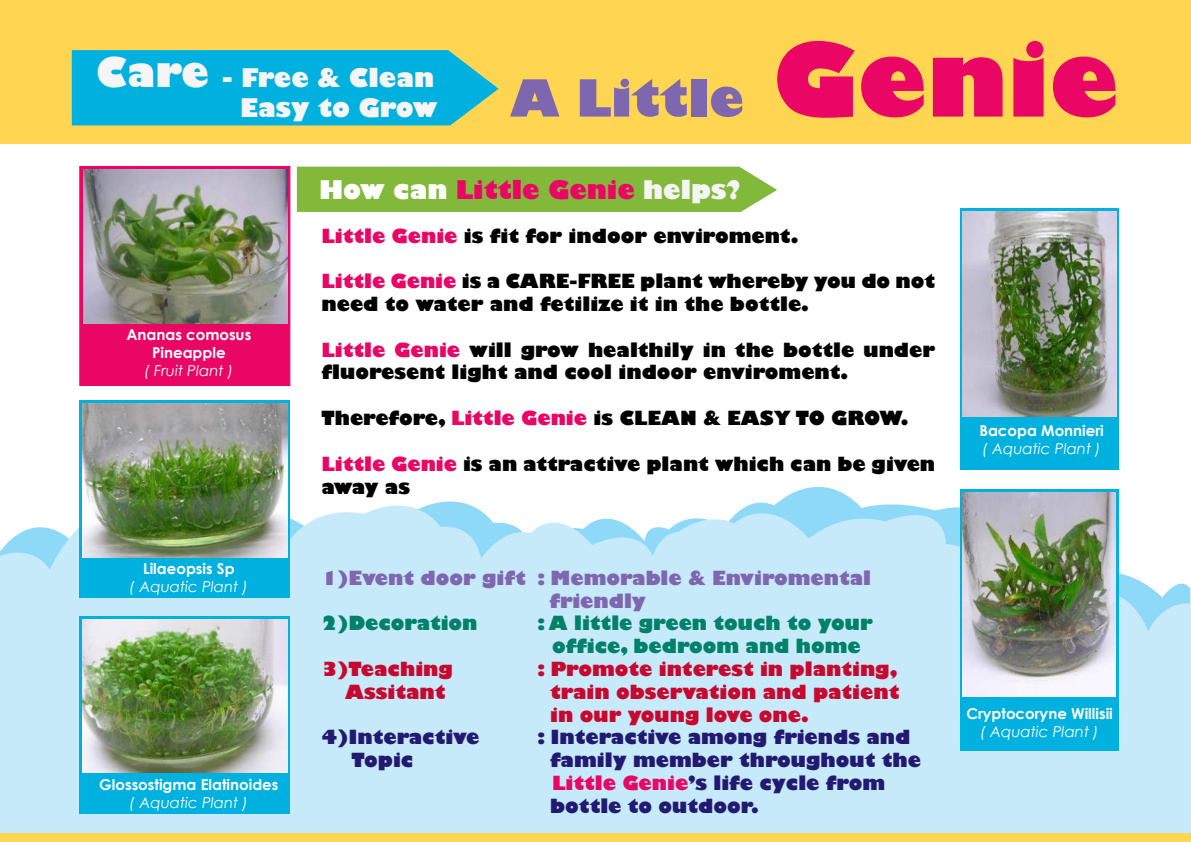
<style>
.page{position:relative;width:1191px;height:842px;background:#fff}
.page>*{position:absolute;margin:0;border:0;box-sizing:border-box;transform-origin:0 0}
.t1{font:800 50px "Gill Sans";color:#7f67af}
.t2{font:800 25px/30px "Gill Sans";color:#f5f5f5;text-align:right}
.t3{font:800 25px "Gill Sans";color:#e90664}
.t4{font:800 19px/22.8px "Gill Sans";color:#000}
.t5{font:800 19px/22.8px "Gill Sans";color:#221a71}
.t6{font:800 19px/22.8px "Gill Sans";color:#c8092f}
.t7{font:800 19px/22.8px "Gill Sans";color:#008168;text-align:center}
.t8{font:800 19px/22.8px "Gill Sans";color:#7f67af;text-align:center}
.t9{font:700 15px/18px "Century Gothic";color:#fff;text-align:center}
.t10{font:italic 15px "Century Gothic";color:#fff}
.s1{font-size:40px}
.s2{font-size:100px;color:#e90664}
.s3{color:#fff}
.s4{color:#f5f5f5}
.s5{color:#e90664}
</style>
<div class="page">
<svg style="left:0;top:459px;width:1190px;height:374px;fill:#c7eafb"></svg>
<div style="left:79px;top:166px;width:211px;height:220px;background:#e90664;border:1px solid #e90664"></div>
<div style="left:80px;top:400px;width:210px;height:197px;background:#00b0de"></div>
<div style="left:960px;top:489px;width:158px;height:262px;background:#00b0de"></div>
<div style="left:960px;top:208px;width:158px;height:262px;background:#00b0de"></div>
<div style="left:80px;top:616px;width:210px;height:197px;background:#00b0de"></div>
<div style="left:0;top:0;width:1191px;height:143px;background:#ffd552"></div>
<div style="left:0;top:833px;width:1191px;height:9px;background:#ffd552"></div>
<div style="left:297px;top:167px;width:480px;height:45px;background:#83b93b"></div>
<img style="left:83px;top:403px;width:204px;height:154px">
<img style="left:962px;top:211px;width:154px;height:205px">
<img style="left:83px;top:619px;width:204px;height:154px">
<img style="left:83px;top:169px;width:205px;height:154px">
<img style="left:962px;top:492px;width:153px;height:205px">
<div style="left:72px;top:50px;width:426px;height:75px;background:#00b0de"></div>
<h2 class="t2" style="left:96px;top:64px;width:343px"><span class="s1">Care</span> - Free &amp; Clean<br>Easy to Grow</h2>
<h1 class="t1" style="left:510px;top:67px;width:610px">A Little <span class="s2">Genie</span></h1>
<p class="t9" style="left:126px;top:326px;width:126px">Ananas comosus<br>Pineapple</p>
<p class="t10" style="left:144px;top:362px;width:90px">( Fruit Plant )</p>
<p class="t9" style="left:143px;top:559px;width:93px">Lilaeopsis Sp</p>
<p class="t10" style="left:130px;top:577px;width:120px">( Aquatic Plant )</p>
<p class="t9" style="left:99px;top:775px;width:181px">Glossostigma Elatinoides</p>
<p class="t10" style="left:130px;top:793px;width:120px">( Aquatic Plant )</p>
<h2 class="t3" style="left:319px;top:174px;width:423px"><span class="s3">How can</span> Little Genie <span class="s4">helps?</span></h2>
<p class="t4" style="left:321px;top:226px;width:478px"><span class="s5">Little Genie</span> is fit for indoor enviroment.</p>
<p class="t4" style="left:321px;top:271px;width:615px"><span class="s5">Little Genie</span> is a CARE-FREE plant whereby you do not need to water and fetilize it in the bottle.</p>
<p class="t4" style="left:321px;top:340px;width:615px"><span class="s5">Little Genie</span> will grow healthily in the bottle under fluoresent light and cool indoor enviroment.</p>
<p class="t4" style="left:321px;top:408px;width:588px">Therefore, <span class="s5">Little Genie</span> is CLEAN &amp; EASY TO GROW.</p>
<p class="t4" style="left:321px;top:454px;width:615px"><span class="s5">Little Genie</span> is an attractive plant which can be given away as</p>
<p class="t8" style="left:321px;top:568px;width:551px">1)Event door gift : Memorable &amp; Enviromental friendly</p>
<p class="t7" style="left:321px;top:613px;width:158px">2)Decoration</p>
<p class="t7" style="left:537px;top:613px;width:337px">: A little green touch to your office, bedroom and home</p>
<p class="t6" style="left:321px;top:659px;width:133px">3)Teaching</p>
<p class="t6" style="left:537px;top:659px;width:361px">: Promote interest in planting,</p>
<p class="t6" style="left:345px;top:682px;width:102px">Assitant</p>
<p class="t6" style="left:550px;top:682px;width:351px">train observation and patient in our young love one.</p>
<p class="t5" style="left:321px;top:727px;width:159px">4)Interactive</p>
<p class="t5" style="left:537px;top:727px;width:374px">: Interactive among friends and</p>
<p class="t5" style="left:351px;top:750px;width:63px">Topic</p>
<p class="t5" style="left:550px;top:750px;width:372px">family member throughout the<br><span class="s5">Little Genie</span>’s life cycle from bottle to outdoor.</p>
<p class="t9" style="left:979px;top:422px;width:126px">Bacopa Monnieri</p>
<p class="t10" style="left:982px;top:440px;width:120px">( Aquatic Plant )</p>
<p class="t9" style="left:966px;top:704px;width:148px">Cryptocoryne Willisii</p>
<p class="t10" style="left:980px;top:722px;width:120px">( Aquatic Plant )</p>
</div>
